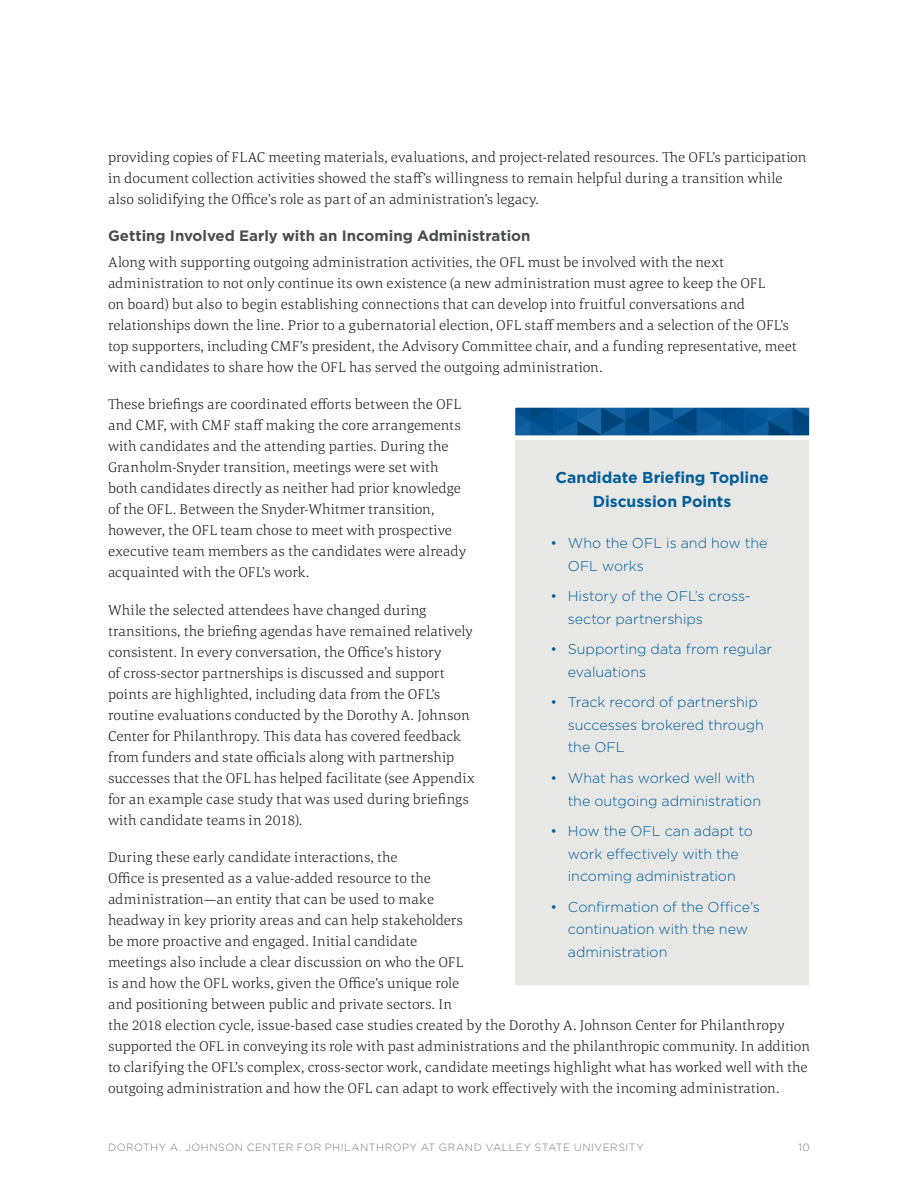
<style>
.page{position:relative;width:918px;height:1188px;background:#fff}
.page>*{position:absolute;margin:0;border:0;box-sizing:border-box;transform-origin:0 0}
.t1{font:700 15.75px/24px "Gotham";color:#005d98;text-align:center}
.t2{font:700 15px "Gotham";color:#4b4c4d}
.t3{font:300 14.7px/21px "Corda";letter-spacing:.01em;color:#231f20}
.t4{font:300 14.25px/22.5px "Gotham";letter-spacing:-.005em;color:#005d98}
.t5{font:300 10.5px "Gotham";letter-spacing:.045em;color:#797876}
</style>
<div class="page">
<div style="left:515px;top:408px;width:294px;height:577px;background:#e7e7e6"></div>
<svg style="left:515px;top:407px;width:295px;height:33px;background:#2f6fa3"></svg>
<p class="t3" style="left:108px;top:146px;width:700px">providing copies of FLAC meeting materials, evaluations, and project-related resources. The OFL’s participation in document collection activities showed the staff’s willingness to remain helpful during a transition while also solidifying the Office’s role as part of an administration’s legacy.</p>
<p class="t2" style="left:108px;top:227px;width:424px">Getting Involved Early with an Incoming Administration</p>
<p class="t3" style="left:108px;top:251px;width:690px">Along with supporting outgoing administration activities, the OFL must be involved with the next administration to not only continue its own existence (a new administration must agree to keep the OFL<br>on board) but also to begin establishing connections that can develop into fruitful conversations and relationships down the line. Prior to a gubernatorial election, OFL staff members and a selection of the OFL’s top supporters, including CMF’s president, the Advisory Committee chair, and a funding representative, meet with candidates to share how the OFL has served the outgoing administration.</p>
<p class="t3" style="left:108px;top:394px;width:359px">These briefings are coordinated efforts between the OFL and CMF, with CMF staff making the core arrangements with candidates and the attending parties. During the Granholm-Snyder transition, meetings were set with both candidates directly as neither had prior knowledge of the OFL. Between the Snyder-Whitmer transition, however, the OFL team chose to meet with prospective executive team members as the candidates were already acquainted with the OFL’s work.</p>
<p class="t3" style="left:108px;top:599px;width:368px">While the selected attendees have changed during transitions, the briefing agendas have remained relatively consistent. In every conversation, the Office’s history<br>of cross-sector partnerships is discussed and support points are highlighted, including data from the OFL’s routine evaluations conducted by the Dorothy A. Johnson Center for Philanthropy. This data has covered feedback from funders and state officials along with partnership successes that the OFL has helped facilitate (see Appendix for an example case study that was used during briefings with candidate teams in 2018).</p>
<p class="t3" style="left:108px;top:846px;width:703px">During these early candidate interactions, the<br>Office is presented as a value-added resource to the<br>administration—an entity that can be used to make<br>headway in key priority areas and can help stakeholders<br>be more proactive and engaged. Initial candidate<br>meetings also include a clear discussion on who the OFL<br>is and how the OFL works, given the Office’s unique role<br>and positioning between public and private sectors. In<br>the 2018 election cycle, issue-based case studies created by the Dorothy A. Johnson Center for Philanthropy supported the OFL in conveying its role with past administrations and the philanthropic community. In addition to clarifying the OFL’s complex, cross-sector work, candidate meetings highlight what has worked well with the outgoing administration and how the OFL can adapt to work effectively with the incoming administration.</p>
<p class="t1" style="left:555px;top:465px;width:215px">Candidate Briefing Topline<br>Discussion Points</p>
<p class="t4" style="left:568px;top:531px;width:201px;text-indent:-17px">• Who the OFL is and how the<br>OFL works</p>
<p class="t4" style="left:568px;top:585px;width:185px;text-indent:-17px">• History of the OFL’s cross&shy;sector partnerships</p>
<p class="t4" style="left:568px;top:638px;width:206px;text-indent:-17px">• Supporting data from regular evaluations</p>
<p class="t4" style="left:568px;top:691px;width:198px;text-indent:-17px">• Track record of partnership successes brokered through the OFL</p>
<p class="t4" style="left:568px;top:766px;width:195px;text-indent:-17px">• What has worked well with the outgoing administration</p>
<p class="t4" style="left:551px;top:819px;width:204px;text-align:center">• How the OFL can adapt to work effectively with the incoming administration</p>
<p class="t4" style="left:568px;top:895px;width:194px;text-indent:-17px">• Confirmation of the Office’s continuation with the new administration</p>
<p class="t5" style="left:108px;top:1141px;width:537px">DOROTHY A. JOHNSON CENTER FOR PHILANTHROPY AT GRAND VALLEY STATE UNIVERSITY</p>
<p class="t5" style="left:798px;top:1141px;width:13px">10</p>
</div>
